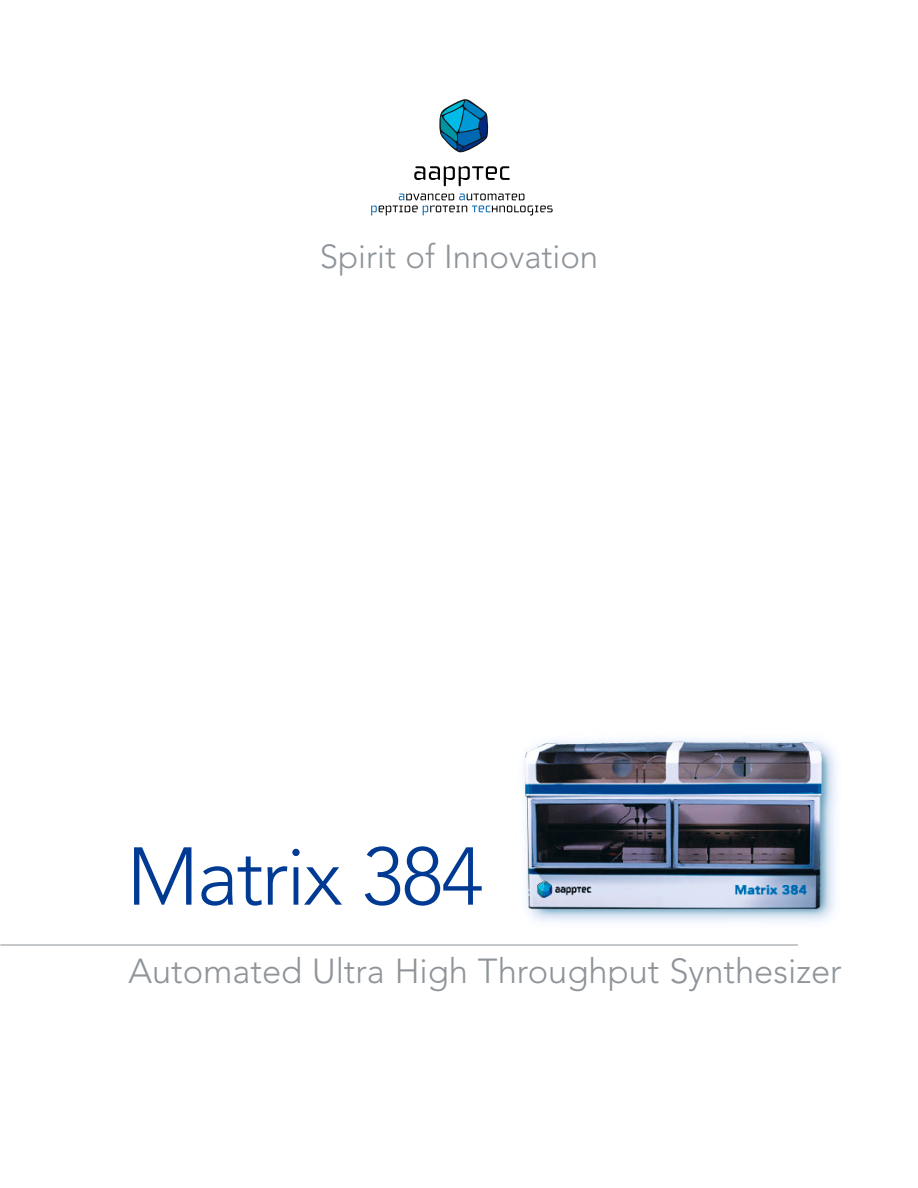
<style>
.page{position:relative;width:918px;height:1188px;background:#fff}
.page>*{position:absolute;margin:0;border:0;box-sizing:border-box;transform-origin:0 0}
.t1{font:300 81px "Avenir";letter-spacing:-.025em;color:#003a92}
.t2{font:300 34.5px "Avenir";color:#8e9499}
.t3{font:300 33px "Avenir";color:#8e9499}
</style>
<div class="page">
<img style="left:523px;top:739px;width:314px;height:183px">
<hr style="left:0;top:945px;width:798px;height:1px;background:#8e9499">
<svg style="left:414px;top:166px;width:96px;height:20px"></svg>
<svg style="left:371px;top:193px;width:182px;height:22px"></svg>
<svg style="left:439px;top:99px;width:50px;height:54px"></svg>
<p class="t3" style="left:320px;top:243px;width:280px">Spirit of Innovation</p>
<h1 class="t1" style="left:127px;top:843px;width:358px">Matrix 384</h1>
<p class="t2" style="left:128px;top:957px;width:715px">Automated Ultra High Throughput Synthesizer</p>
</div>
